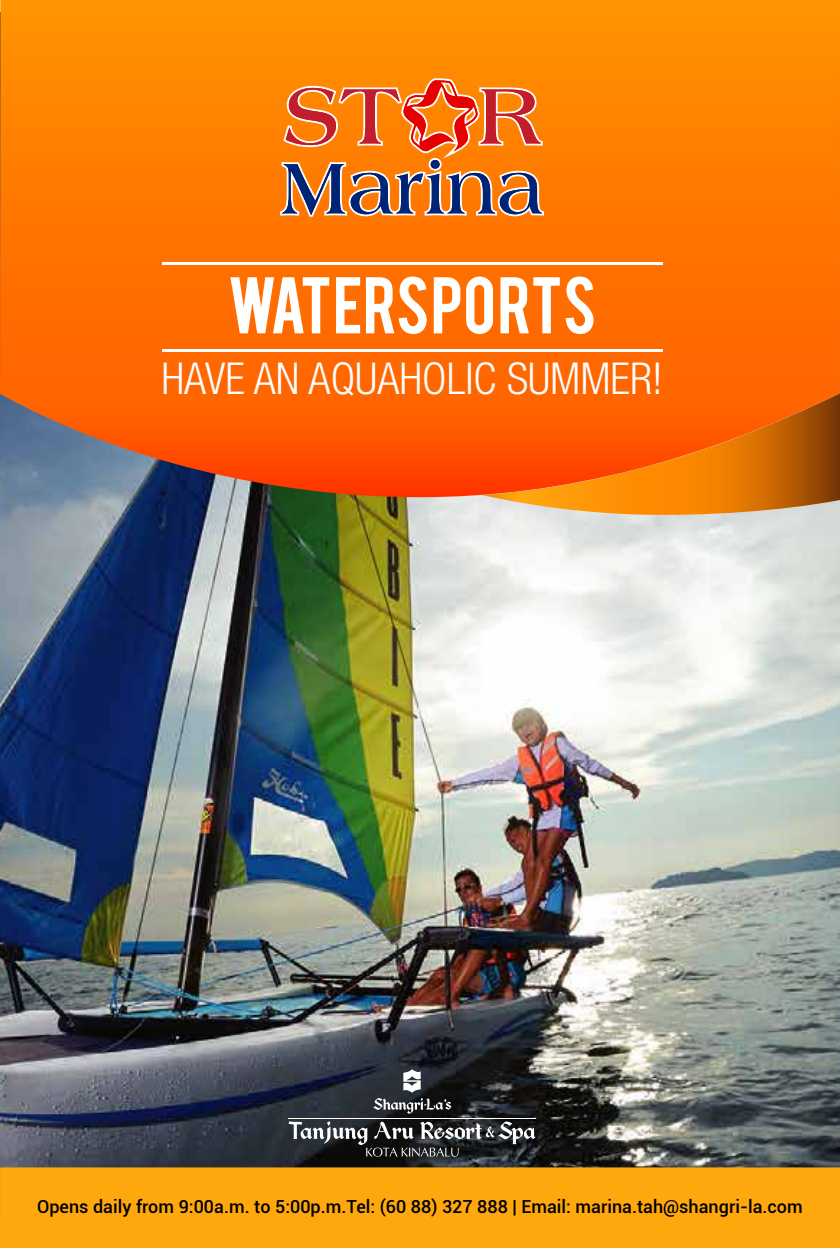
<style>
.page{position:relative;width:840px;height:1248px;background:#fff}
.page>*{position:absolute;margin:0;border:0;box-sizing:border-box;transform-origin:0 0}
.t1{font:63px "Bebas";color:#fff}
.t2{font:300 condensed 44px "Helvetica Neue LT Std";color:#fff}
.t3{font:500 18px "Roboto";color:#000}
</style>
<div class="page">
<img style="left:0;top:497px;width:839px;height:670px">
<svg style="left:0;top:0;width:839px;height:497px;background:#f87506"></svg>
<div style="left:0;top:1167px;width:839px;height:80px;background:#ffa80e"></div>
<svg style="left:482px;top:390px;width:357px;height:126px;background:#ec6a0d"></svg>
<hr style="left:288px;top:1118px;width:247px;height:1px;background:#fff">
<svg style="left:372px;top:1069px;width:79px;height:44px;background:#464a4e"></svg>
<svg style="left:288px;top:1121px;width:247px;height:35px;background:#454749"></svg>
<hr style="left:161px;top:349px;width:501px;height:3px;background:#fff">
<hr style="left:161px;top:263px;width:501px;height:2px;background:#fff">
<svg style="left:280px;top:78px;width:263px;height:139px;background:#dc7a38"></svg>
<h1 class="t1" style="left:227px;top:259px;width:370px">WATERSPORTS</h1>
<h2 class="t2" style="left:161px;top:353px;width:502px">HAVE AN AQUAHOLIC SUMMER!</h2>
<p class="t3" style="left:37px;top:1193px;width:766px">Opens daily from 9:00a.m. to 5:00p.m.Tel: (60 88) 327 888 | Email: marina.tah@shangri-la.com</p>
</div>
